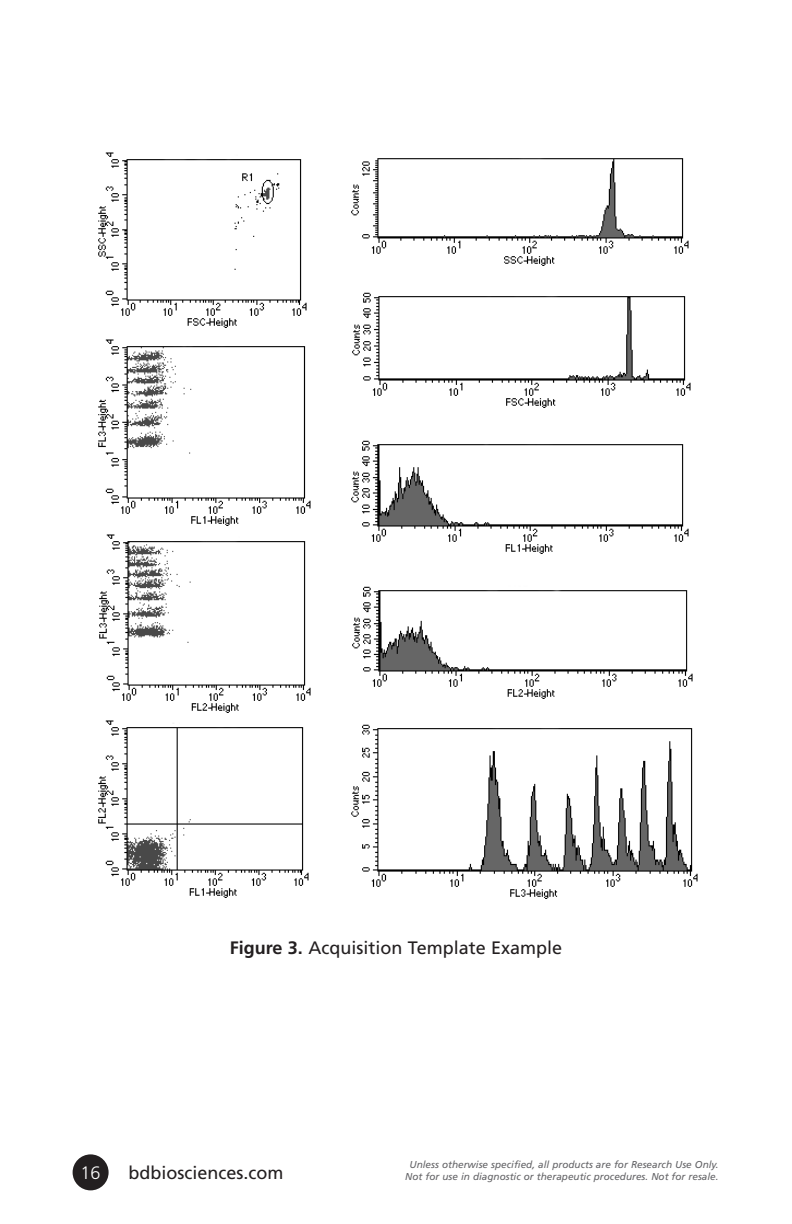
<style>
.page{position:relative;width:792px;height:1224px;background:#fff}
.page>*{position:absolute;margin:0;border:0;box-sizing:border-box;transform-origin:0 0}
.Figure_Title{font:18px "Frutiger";color:#231f20}
.t1{font:300 18px "Frutiger";color:#fff}
.t2{font:700 16.4px "Frutiger";color:#000}
.t3{font:italic 10px "Frutiger";color:#636366}
.s1{font-weight:700}
</style>
<div class="page">
<div style="left:73px;top:1154px;width:36px;height:36px;background:#231f20;border-radius:50%"></div>
<img style="left:98px;top:152px;width:209px;height:176px">
<img style="left:98px;top:339px;width:213px;height:186px">
<img style="left:99px;top:534px;width:212px;height:178px">
<img style="left:98px;top:720px;width:211px;height:177px">
<img style="left:351px;top:158px;width:338px;height:107px">
<img style="left:352px;top:292px;width:339px;height:116px">
<img style="left:351px;top:440px;width:338px;height:114px">
<img style="left:352px;top:586px;width:341px;height:112px">
<img style="left:351px;top:724px;width:347px;height:174px">
<p class="t2" style="left:244px;top:933px;width:306px">Figure 3: Acquisition Template Example</p>
<p class="Figure_Title" style="left:230px;top:937px;width:334px"><span class="s1">Figure 3.</span> Acquisition Template Example</p>
<p class="t3" style="left:410px;top:1159px;width:311px">Unless otherwise specified, all products are for Research Use Only.</p>
<h1 class="t1" style="left:80px;top:1163px;width:20px">16</h1>
<h1 class="Figure_Title" style="left:129px;top:1163px;width:156px">bdbiosciences.com</h1>
<p class="t3" style="left:405px;top:1171px;width:315px">Not for use in diagnostic or therapeutic procedures. Not for resale.</p>
</div>
